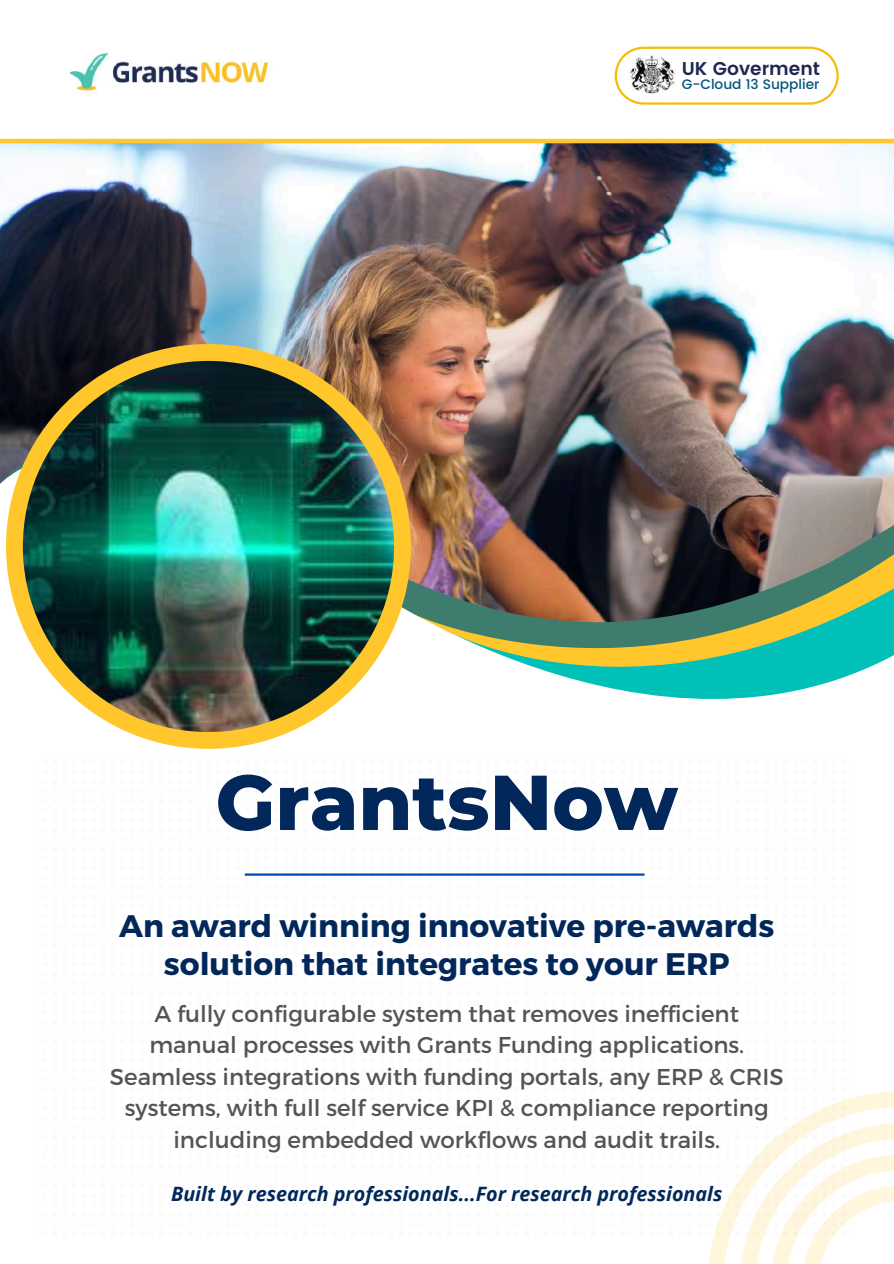
<style>
.page{position:relative;width:894px;height:1264px;background:#fff}
.page>*{position:absolute;margin:0;border:0;box-sizing:border-box;transform-origin:0 0}
.t1{font:800 77.55px "Montserrat";color:#02285b}
.t2{font:700 31.05px/38.1px "Montserrat";color:#02285b;text-align:center}
.t3{font:22.95px/31.5px "Montserrat";color:#545454;text-align:center}
.t4{font:italic 700 19.8px "Open Sans";color:#02285b}
.t5{font:600 18.45px "Poppins";color:#1e284f}
.t6{font:500 13.65px "Poppins";color:#05557b}
</style>
<div class="page">
<img style="left:0;top:143px;width:893px;height:239px">
<img style="left:0;top:382px;width:893px;height:367px">
<div style="left:6px;top:344px;width:405px;height:404px;background:#ffc72c;border-radius:50%"></div>
<img style="left:23px;top:361px;width:371px;height:371px;border-radius:50%">
<hr style="left:245px;top:873px;width:399px;height:2px;background:#004aad">
<svg style="left:709px;top:1091px;width:184px;height:172px"></svg>
<img style="left:69px;top:53px;width:200px;height:38px">
<svg style="left:614px;top:47px;width:224px;height:58px"></svg>
<img style="left:626px;top:55px;width:50px;height:43px">
<hr style="left:0;top:139px;width:893px;height:4px;background:#ffc72c">
<p class="t5" style="left:681px;top:57px;width:140px">UK Goverment</p>
<p class="t6" style="left:681px;top:76px;width:139px">G-Cloud 13 Supplier</p>
<h1 class="t1" style="left:215px;top:755px;width:464px">GrantsNow</h1>
<h2 class="t2" style="left:119px;top:905px;width:656px">An award winning innovative pre-awards solution that integrates to your ERP</h2>
<p class="t3" style="left:110px;top:996px;width:675px">A fully configurable system that removes inefficient manual processes with Grants Funding applications.<br>Seamless integrations with funding portals, any ERP &amp; CRIS systems, with full self service KPI &amp; compliance reporting including embedded workflows and audit trails.</p>
<p class="t4" style="left:171px;top:1179px;width:552px">Built by research professionals...For research professionals</p>
</div>
